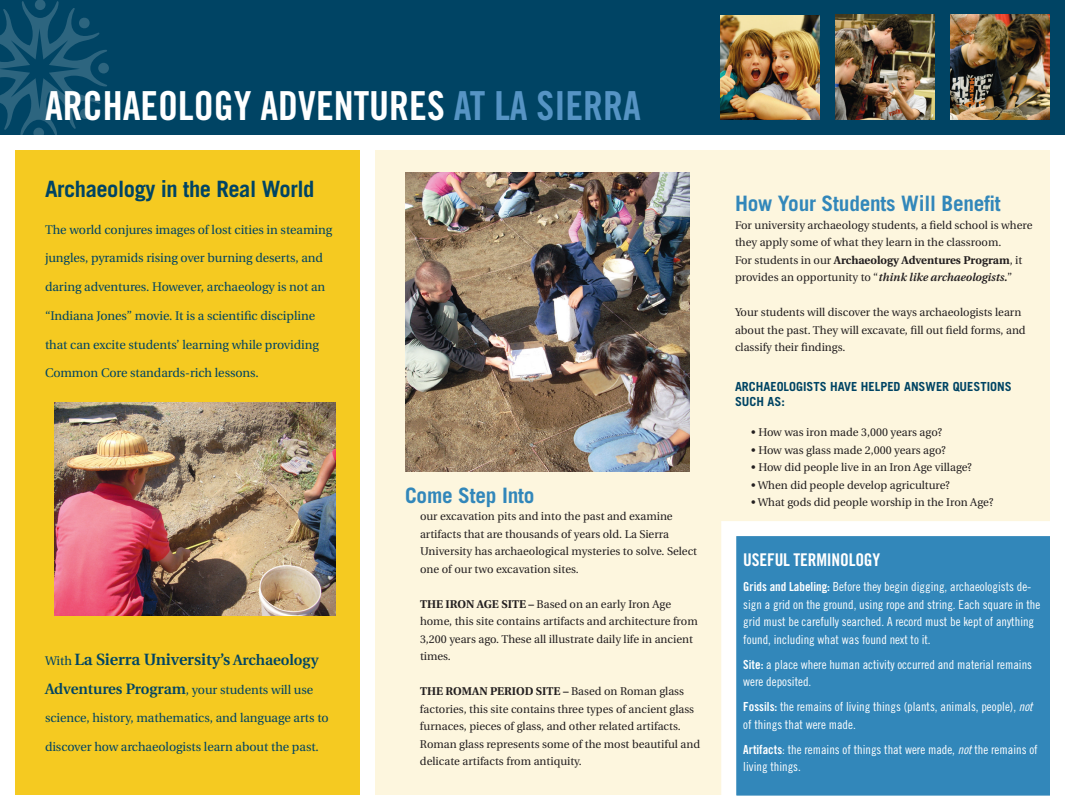
<style>
.page{position:relative;width:1065px;height:810px;background:#fff}
.page>*{position:absolute;margin:0;border:0;box-sizing:border-box;transform-origin:0 0}
.Title_of_Brochure{font:40px "Trade Gothic LT Std Bd Cn 20";color:#fff}
.Subhead__Main_Sideba{font:700 22.5px "Trade Gothic";letter-spacing:-.02em;color:#004464}
.Subhead__Blue{font:700 21.25px "Trade Gothic";letter-spacing:-.01em;color:#3287ba}
.Subhead__Yellow__all{font:17.5px "Trade Gothic LT Std Bd Cn 20";letter-spacing:-.01em;color:#fff}
.Subhead__Main_Sideba-2{font:600 16.25px "Utopia";letter-spacing:-.005em;color:#004464}
.Subhead__Yellow__all-2{font:12.5px/17.5px "Trade Gothic LT Std Cn 18";color:#fff}
.Subhead__Main_Sideba-3{font:12.5px "Utopia";letter-spacing:-.005em;color:#004464}
.Subhead__Secondary{font:700 12.5px/15px "Trade Gothic";color:#004464}
.Bullets__Body{font:11.25px/17.5px "Utopia";color:#231f20}
.Body{font:11.25px/17.5px "Utopia";color:#231f20}
.s1{color:#5694c4}
.s2{font-weight:400;font-size:12.5px}
.s3{font-size:15px}
.s4{font-weight:600;font-size:15px}
.s5{font-weight:700}
.s6{font-weight:600;font-style:italic}
.s7{font-family:"Trade Gothic LT Std Bd Cn 20"}
.s8{font-family:"Trade Gothic LT Std Cn 18 Obl"}
</style>
<div class="page">
<div style="left:0;top:0;width:1065px;height:135px;background:#004464"></div>
<div style="left:15px;top:150px;width:345px;height:645px;background:#f5ca21"></div>
<div style="left:375px;top:150px;width:675px;height:645px;background:#fdf6de"></div>
<svg style="left:0;top:0;width:109px;height:135px"></svg>
<div style="left:729px;top:529px;width:329px;height:274px;background:#3287ba"></div>
<div style="left:721px;top:521px;width:344px;height:289px;border:15px solid #fff"></div>
<img style="left:720px;top:15px;width:100px;height:105px">
<img style="left:405px;top:172px;width:285px;height:299px">
<img style="left:55px;top:402px;width:280px;height:214px">
<img style="left:950px;top:15px;width:100px;height:105px">
<img style="left:835px;top:15px;width:100px;height:105px">
<p class="Title_of_Brochure" style="left:45px;top:81px;width:598px">ARCHAEOLOGY ADVENTURES <span class="s1">AT LA SIERRA</span></p>
<p class="Subhead__Main_Sideba" style="left:45px;top:176px;width:271px">Archaeology in the Real World</p>
<p class="Subhead__Main_Sideba-3" style="left:45px;top:222px;width:289px">The world conjures images of lost cities in steaming</p>
<p class="Subhead__Main_Sideba-3" style="left:45px;top:251px;width:280px">jungles, pyramids rising over burning deserts, and</p>
<p class="Subhead__Main_Sideba-3" style="left:45px;top:280px;width:282px">daring adventures. However, archaeology is not an</p>
<p class="Subhead__Main_Sideba-3" style="left:45px;top:309px;width:272px">“Indiana Jones” movie. It is a scientific discipline</p>
<p class="Subhead__Main_Sideba-3" style="left:45px;top:337px;width:275px">that can excite students’ learning while providing</p>
<p class="Subhead__Main_Sideba-3" style="left:45px;top:366px;width:215px">Common Core standards-rich lessons.</p>
<p class="Subhead__Main_Sideba-2" style="left:45px;top:650px;width:275px"><span class="s2">With</span> La Sierra University’s <span class="s3">Archaeology</span></p>
<p class="Subhead__Main_Sideba-3" style="left:45px;top:682px;width:270px"><span class="s4">Adventures Program</span>, your students will use</p>
<p class="Subhead__Main_Sideba-3" style="left:45px;top:711px;width:285px">science, history, mathematics, and language arts to</p>
<p class="Subhead__Main_Sideba-3" style="left:45px;top:740px;width:275px">discover how archaeologists learn about the past.</p>
<p class="Subhead__Blue" style="left:405px;top:482px;width:131px">Come Step Into</p>
<p class="Bullets__Body" style="left:420px;top:508px;width:279px">our excavation pits and into the past and examine artifacts that are thousands of years old. La Sierra University has archaeological mysteries to solve. Select one of our two excavation sites.</p>
<p class="Bullets__Body" style="left:420px;top:595px;width:279px"><span class="s5">THE IRON AGE SITE –</span> Based on an early Iron Age home, this site contains artifacts and architecture from 3,200 years ago. These all illustrate daily life in ancient times.</p>
<p class="Bullets__Body" style="left:420px;top:683px;width:282px"><span class="s5">THE ROMAN PERIOD SITE –</span> Based on Roman glass factories, this site contains three types of ancient glass furnaces, pieces of glass, and other related artifacts.<br>Roman glass represents some of the most beautiful and delicate artifacts from antiquity.</p>
<p class="Subhead__Blue" style="left:735px;top:191px;width:267px">How Your Students Will Benefit</p>
<p class="Body" style="left:735px;top:217px;width:299px">For university archaeology students, a field school is where they apply some of what they learn in the classroom.<br>For students in our <span class="s5">Archaeology Adventures Program</span>, it provides an opportunity to “<span class="s6">think like archaeologists.</span>”</p>
<p class="Body" style="left:735px;top:304px;width:292px">Your students will discover the ways archaeologists learn about the past. They will excavate, fill out field forms, and classify their findings.</p>
<p class="Subhead__Secondary" style="left:735px;top:379px;width:278px">ARCHAEOLOGISTS HAVE HELPED ANSWER QUESTIONS<br>SUCH AS:</p>
<p class="Bullets__Body" style="left:751px;top:424px;width:193px">• How was iron made 3,000 years ago?</p>
<p class="Bullets__Body" style="left:751px;top:442px;width:196px">• How was glass made 2,000 years ago?</p>
<p class="Bullets__Body" style="left:751px;top:459px;width:222px">• How did people live in an Iron Age village?</p>
<p class="Bullets__Body" style="left:751px;top:477px;width:200px">• When did people develop agriculture?</p>
<p class="Bullets__Body" style="left:751px;top:494px;width:244px">• What gods did people worship in the Iron Age?</p>
<p class="Subhead__Yellow__all" style="left:743px;top:549px;width:138px">USEFUL TERMINOLOGY</p>
<p class="Subhead__Yellow__all-2" style="left:743px;top:578px;width:299px"><span class="s7">Grids and Labeling:</span> Before they begin digging, archaeologists de&shy;sign a grid on the ground, using rope and string. Each square in the grid must be carefully searched. A record must be kept of anything found, including what was found next to it.</p>
<p class="Subhead__Yellow__all-2" style="left:743px;top:655px;width:290px"><span class="s7">Site:</span> a place where human activity occurred and material remains were deposited.</p>
<p class="Subhead__Yellow__all-2" style="left:743px;top:698px;width:291px"><span class="s7">Fossils:</span> the remains of living things (plants, animals, people), <span class="s8">not </span>of things that were made.</p>
<p class="Subhead__Yellow__all-2" style="left:743px;top:740px;width:296px"><span class="s7">Artifacts</span>: the remains of things that were made, <span class="s8">not</span> the remains of living things.</p>
</div>
